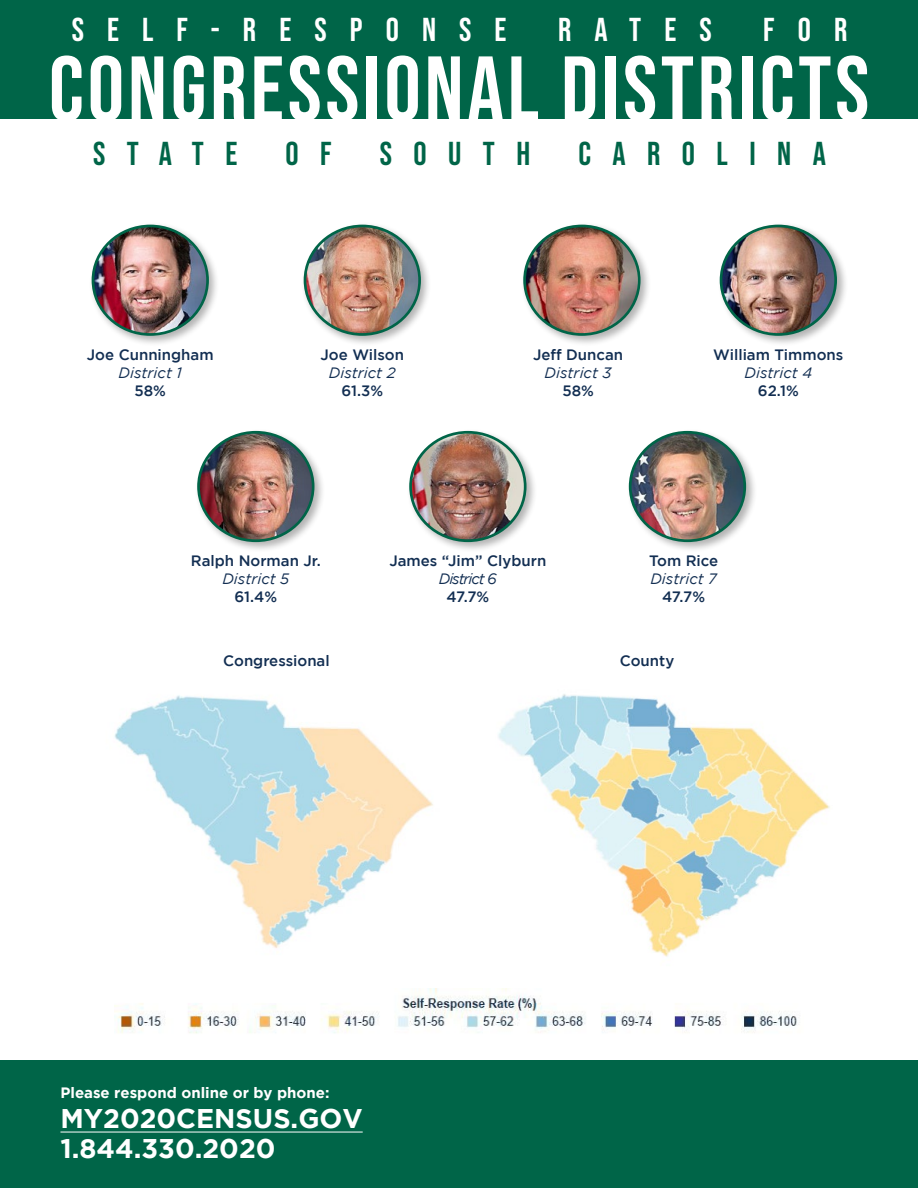
<style>
.page{position:relative;width:918px;height:1188px;background:#fff}
.page>*{position:absolute;margin:0;border:0;box-sizing:border-box;transform-origin:0 0}
.t1{font:91.5px "Bebas Neue";letter-spacing:.04em;color:#fff}
.t2{font:33px "Bebas Neue";letter-spacing:.7em;color:#fff}
.t3{font:33px "Bebas Neue";letter-spacing:.65em;color:#006548}
.t4{font:700 27px/30px "Gotham";color:#fff}
.t5{font:500 15px "Gotham";color:#122e52}
.t6{font:italic 15px "Gotham";color:#122e52}
.t7{font:700 15px "Gotham";color:#fff}
.t8{font:italic 15px "Gotham";letter-spacing:-.07em;color:#122e52}
</style>
<div class="page">
<img style="left:114px;top:695px;width:319px;height:253px">
<div style="left:0;top:1061px;width:918px;height:127px;background:#006548"></div>
<div style="left:0;top:0;width:918px;height:119px;background:#006548"></div>
<hr style="left:60px;top:1132px;width:303px;height:1px;background:#fff">
<div style="left:89px;top:222px;width:131px;height:125px;background:#000;opacity:.3"></div>
<img style="left:93px;top:226px;width:115px;height:108px">
<div style="left:92px;top:225px;width:117px;height:111px;border:3px solid #006548;border-radius:50%"></div>
<div style="left:301px;top:222px;width:131px;height:125px;background:#000;opacity:.3"></div>
<img style="left:305px;top:226px;width:115px;height:108px">
<div style="left:304px;top:225px;width:117px;height:111px;border:3px solid #006548;border-radius:50%"></div>
<div style="left:521px;top:222px;width:131px;height:125px;background:#000;opacity:.3"></div>
<img style="left:525px;top:226px;width:113px;height:108px">
<div style="left:523px;top:225px;width:118px;height:111px;border:3px solid #006548;border-radius:50%"></div>
<div style="left:717px;top:222px;width:131px;height:125px;background:#000;opacity:.3"></div>
<img style="left:721px;top:226px;width:115px;height:108px">
<div style="left:720px;top:225px;width:117px;height:111px;border:3px solid #006548;border-radius:50%"></div>
<div style="left:194px;top:428px;width:132px;height:125px;background:#000;opacity:.3"></div>
<img style="left:199px;top:432px;width:114px;height:109px">
<div style="left:197px;top:431px;width:117px;height:111px;border:3px solid #006548;border-radius:50%"></div>
<div style="left:407px;top:428px;width:131px;height:125px;background:#000;opacity:.3"></div>
<img style="left:411px;top:432px;width:114px;height:109px">
<div style="left:409px;top:431px;width:118px;height:111px;border:3px solid #006548;border-radius:50%"></div>
<div style="left:626px;top:428px;width:131px;height:125px;background:#000;opacity:.3"></div>
<img style="left:630px;top:432px;width:115px;height:109px">
<div style="left:629px;top:431px;width:117px;height:111px;border:3px solid #006548;border-radius:50%"></div>
<img style="left:498px;top:694px;width:332px;height:263px">
<img style="left:115px;top:988px;width:682px;height:46px">
<h2 class="t2" style="left:72px;top:11px;width:436px">SELF-RESPONSE</h2>
<h2 class="t2" style="left:558px;top:11px;width:155px">RATES</h2>
<h2 class="t2" style="left:763px;top:11px;width:86px">FOR</h2>
<h1 class="t1" style="left:49px;top:37px;width:822px">CONGRESSIONAL DISTRICTS</h1>
<h2 class="t3" style="left:93px;top:135px;width:146px">STATE</h2>
<h2 class="t3" style="left:286px;top:135px;width:48px">O F</h2>
<h2 class="t3" style="left:380px;top:135px;width:152px">SOUTH</h2>
<h2 class="t3" style="left:578px;top:135px;width:249px">CAROLINA</h2>
<p class="t5" style="left:87px;top:346px;width:128px">Joe Cunningham</p>
<p class="t6" style="left:119px;top:364px;width:65px">District 1</p>
<p class="t5" style="left:135px;top:382px;width:33px">58%</p>
<p class="t5" style="left:321px;top:346px;width:85px">Joe Wilson</p>
<p class="t6" style="left:329px;top:364px;width:68px">District 2</p>
<p class="t5" style="left:341px;top:382px;width:43px">61.3%</p>
<p class="t5" style="left:533px;top:346px;width:92px">Jeff Duncan</p>
<p class="t6" style="left:545px;top:364px;width:69px">District 3</p>
<p class="t5" style="left:562px;top:382px;width:33px">58%</p>
<p class="t5" style="left:713px;top:346px;width:132px">William Timmons</p>
<p class="t6" style="left:745px;top:364px;width:69px">District 4</p>
<p class="t5" style="left:758px;top:382px;width:42px">62.1%</p>
<p class="t5" style="left:191px;top:552px;width:131px">Ralph Norman Jr.</p>
<p class="t6" style="left:222px;top:571px;width:68px">District 5</p>
<p class="t5" style="left:235px;top:588px;width:44px">61.4%</p>
<p class="t5" style="left:389px;top:552px;width:158px">James “Jim” Clyburn</p>
<p class="t8" style="left:439px;top:571px;width:60px">District 6</p>
<p class="t5" style="left:446px;top:588px;width:44px">47.7%</p>
<p class="t5" style="left:649px;top:552px;width:71px">Tom Rice</p>
<p class="t6" style="left:650px;top:571px;width:68px">District 7</p>
<p class="t5" style="left:662px;top:588px;width:44px">47.7%</p>
<p class="t5" style="left:223px;top:653px;width:108px">Congressional</p>
<p class="t5" style="left:620px;top:653px;width:56px">County</p>
<p class="t7" style="left:60px;top:1084px;width:271px">Please respond online or by phone:</p>
<h3 class="t4" style="left:60px;top:1103px;width:304px">MY2020CENSUS.GOV<br>1.844.330.2020</h3>
</div>
